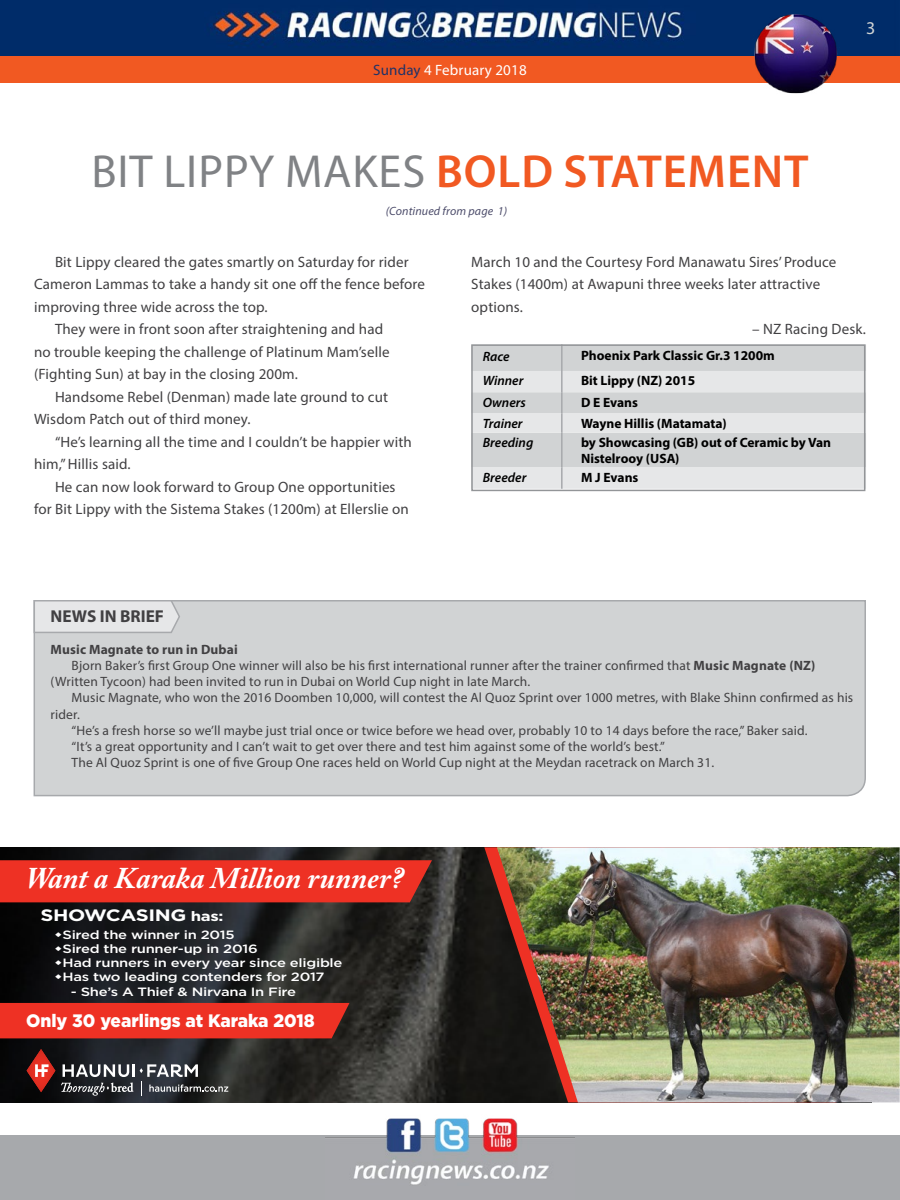
<style>
.page{position:relative;width:900px;height:1200px;background:#fff}
.page>*{position:absolute;margin:0;border:0;box-sizing:border-box;transform-origin:0 0}
.t1{font:600 46.5px "Myriad Pro";letter-spacing:.02em;color:#f15922}
.t2{font:46.5px "Myriad Pro";color:#808285}
.t3{font:italic 700 30px "Adobe Caslon Pro";color:#fff}
.t4{font:900 18px "Gotham";color:#fff;scale:.96 1}
.t5{font:18px "Myriad Pro";color:#d1d4d4}
.t6{font:700 17.25px "Myriad Pro";color:#414042}
.t7{font:700 16.5px "Gotham";letter-spacing:-.02em;color:#fff;scale:1.23 1}
.t8{font:15px/22.5px "Myriad Pro";letter-spacing:.01em;color:#414042}
.t9{font:15px "Myriad Pro";letter-spacing:.01em;color:#fff}
.t10{font:13.5px "Myriad Pro";letter-spacing:.01em;color:#414042}
.t11{font:700 13.5px/16.2px "Myriad Pro";color:#000}
.t12{font:italic 600 13.5px "Myriad Pro";color:#000}
.t13{font:700 13.5px "Myriad Pro";letter-spacing:.01em;color:#414042}
.t14{font:500 12px/14.2px "Gotham";letter-spacing:-.02em;color:#fff;scale:1.23 1}
.t15{font:italic 12px "Myriad Pro";letter-spacing:.01em;color:#4d4d6b}
.s1{color:#203267}
.s2{font-weight:400;color:#808285}
.s3{font-weight:700}
.s4{font-size:13.65px}
</style>
<div class="page">
<div style="left:0;top:1136px;width:900px;height:64px;background:#a7a9ac"></div>
<img style="left:325px;top:1102px;width:250px;height:83px">
<div style="left:0;top:56px;width:900px;height:27px;background:#f15922"></div>
<img style="left:0;top:0;width:900px;height:56px">
<div style="left:474px;top:344px;width:392px;height:27px;background:#d1d3d4"></div>
<svg style="left:474px;top:371px;width:392px;height:118px;background:#dcddde"></svg>
<hr style="left:561px;top:344px;width:2px;height:27px;background:#a7a9ac">
<hr style="left:561px;top:371px;width:2px;height:21px;background:#a7a9ac">
<hr style="left:561px;top:392px;width:2px;height:21px;background:#a7a9ac">
<hr style="left:561px;top:413px;width:2px;height:20px;background:#a7a9ac">
<hr style="left:561px;top:433px;width:2px;height:35px;background:#a7a9ac">
<hr style="left:561px;top:468px;width:2px;height:21px;background:#a7a9ac">
<div style="left:471px;top:344px;width:394px;height:147px;border:2px solid #939598"></div>
<img style="left:752px;top:12px;width:88px;height:82px">
<div style="left:33px;top:600px;width:833px;height:197px;background:#d1d3d4"></div>
<svg style="left:33px;top:600px;width:148px;height:34px;background:#dedfe0"></svg>
<img style="left:0;top:847px;width:484px;height:255px">
<svg style="left:484px;top:847px;width:13px;height:255px;background:#281915"></svg>
<img style="left:497px;top:847px;width:403px;height:255px">
<div style="left:0;top:860px;width:432px;height:42px;background:#ee3124"></div>
<svg style="left:27px;top:1049px;width:28px;height:43px"></svg>
<svg style="left:61px;top:1064px;width:167px;height:32px;background:#515357"></svg>
<div style="left:0;top:1003px;width:350px;height:35px;background:#ee3124"></div>
<svg style="left:56px;top:932px;width:6px;height:5px"></svg>
<svg style="left:56px;top:946px;width:6px;height:5px"></svg>
<svg style="left:56px;top:960px;width:6px;height:5px"></svg>
<svg style="left:56px;top:974px;width:6px;height:5px"></svg>
<p class="t9" style="left:373px;top:61px;width:155px"><span class="s1">Sunday</span> 4 February 2018</p>
<p class="t5" style="left:866px;top:17px;width:11px">3</p>
<h1 class="t2" style="left:91px;top:142px;width:118px">Bit Lippy</h1>
<h1 class="t1" style="left:285px;top:141px;width:525px"><span class="s2">makes</span> BOLD STATEMENT</h1>
<p class="t15" style="left:386px;top:204px;width:123px">(Continued from page 1)</p>
<p class="t8" style="left:55px;top:250px;width:355px">Bit Lippy cleared the gates smartly on Saturday for rider</p>
<p class="t8" style="left:34px;top:273px;width:392px">Cameron Lammas to take a handy sit one off the fence before</p>
<p class="t8" style="left:34px;top:295px;width:235px">improving three wide across the top.</p>
<p class="t8" style="left:55px;top:318px;width:330px">They were in front soon after straightening and had</p>
<p class="t8" style="left:34px;top:340px;width:357px">no trouble keeping the challenge of Platinum Mam’selle</p>
<p class="t8" style="left:34px;top:363px;width:266px">(Fighting Sun) at bay in the closing 200m.</p>
<p class="t8" style="left:55px;top:385px;width:335px">Handsome Rebel (Denman) made late ground to cut</p>
<p class="t8" style="left:34px;top:408px;width:218px">Wisdom Patch out of third money.</p>
<p class="t8" style="left:55px;top:430px;width:358px">“He’s learning all the time and I couldn’t be happier with</p>
<p class="t8" style="left:34px;top:453px;width:98px">him,” Hillis said.</p>
<p class="t8" style="left:55px;top:475px;width:342px">He can now look forward to Group One opportunities</p>
<p class="t8" style="left:34px;top:498px;width:376px">for Bit Lippy with the Sistema Stakes (1200m) at Ellerslie on</p>
<p class="t8" style="left:471px;top:250px;width:367px">March 10 and the Courtesy Ford Manawatu Sires’ Produce<br>Stakes (1400m) at Awapuni three weeks later attractive options.</p>
<p class="t8" style="left:752px;top:318px;width:115px">– NZ Racing Desk.</p>
<p class="t12" style="left:483px;top:348px;width:28px">Race</p>
<p class="t11" style="left:581px;top:347px;width:195px">Phoenix Park Classic Gr.3 1200m</p>
<p class="t12" style="left:483px;top:372px;width:42px">Winner</p>
<p class="t11" style="left:581px;top:372px;width:116px">Bit Lippy (NZ) 2015</p>
<p class="t12" style="left:483px;top:393px;width:45px">Owners</p>
<p class="t11" style="left:581px;top:394px;width:59px">D E Evans</p>
<p class="t12" style="left:483px;top:415px;width:41px">Trainer</p>
<p class="t11" style="left:581px;top:415px;width:147px">Wayne Hillis (Matamata)</p>
<p class="t12" style="left:483px;top:434px;width:52px">Breeding</p>
<p class="t11" style="left:581px;top:434px;width:252px">by Showcasing (GB) out of Ceramic by Van<br>Nistelrooy (USA)</p>
<p class="t12" style="left:483px;top:469px;width:45px">Breeder</p>
<p class="t11" style="left:581px;top:469px;width:59px">M J Evans</p>
<p class="t6" style="left:51px;top:605px;width:115px">NEWS IN BRIEF</p>
<p class="t13" style="left:51px;top:640px;width:189px">Music Magnate to run in Dubai</p>
<p class="t10" style="left:72px;top:657px;width:745px">Bjorn Baker’s first Group One winner will also be his first international runner after the trainer confirmed that <span class="s3">Music Magnate (NZ)</span></p>
<p class="t10" style="left:51px;top:673px;width:481px">(Written Tycoon) had been invited to run in Dubai on World Cup night in late March.</p>
<p class="t10" style="left:72px;top:690px;width:783px">Music Magnate, who won the 2016 Doomben 10,000, will contest the Al Quoz Sprint over 1000 metres, with Blake Shinn confirmed as his</p>
<p class="t10" style="left:51px;top:706px;width:31px">rider.</p>
<p class="t10" style="left:72px;top:722px;width:737px">“He’s a fresh horse so we’ll maybe just trial once or twice before we head over, probably 10 to 14 days before the race,” Baker said.</p>
<p class="t10" style="left:72px;top:738px;width:595px">“It’s a great opportunity and I can’t wait to get over there and test him against some of the world’s best.”</p>
<p class="t10" style="left:72px;top:754px;width:644px">The Al Quoz Sprint is one of five Group One races held on World Cup night at the Meydan racetrack on March 31.</p>
<h2 class="t3" style="left:26px;top:861px;width:379px">Want a Karaka Million runner?</h2>
<p class="t7" style="left:40px;top:904px;width:150px">SHOWCASING <span class="s4">has:</span></p>
<p class="t14" style="left:63px;top:927px;width:229px">Sired the winner in 2015<br>Sired the runner-up in 2016<br>Had runners in every year since eligible<br>Has two leading contenders for 2017</p>
<p class="t14" style="left:71px;top:984px;width:185px">- She’s A Thief &amp; Nirvana In Fire</p>
<p class="t4" style="left:26px;top:1008px;width:302px">Only 30 yearlings at Karaka 2018</p>
</div>
